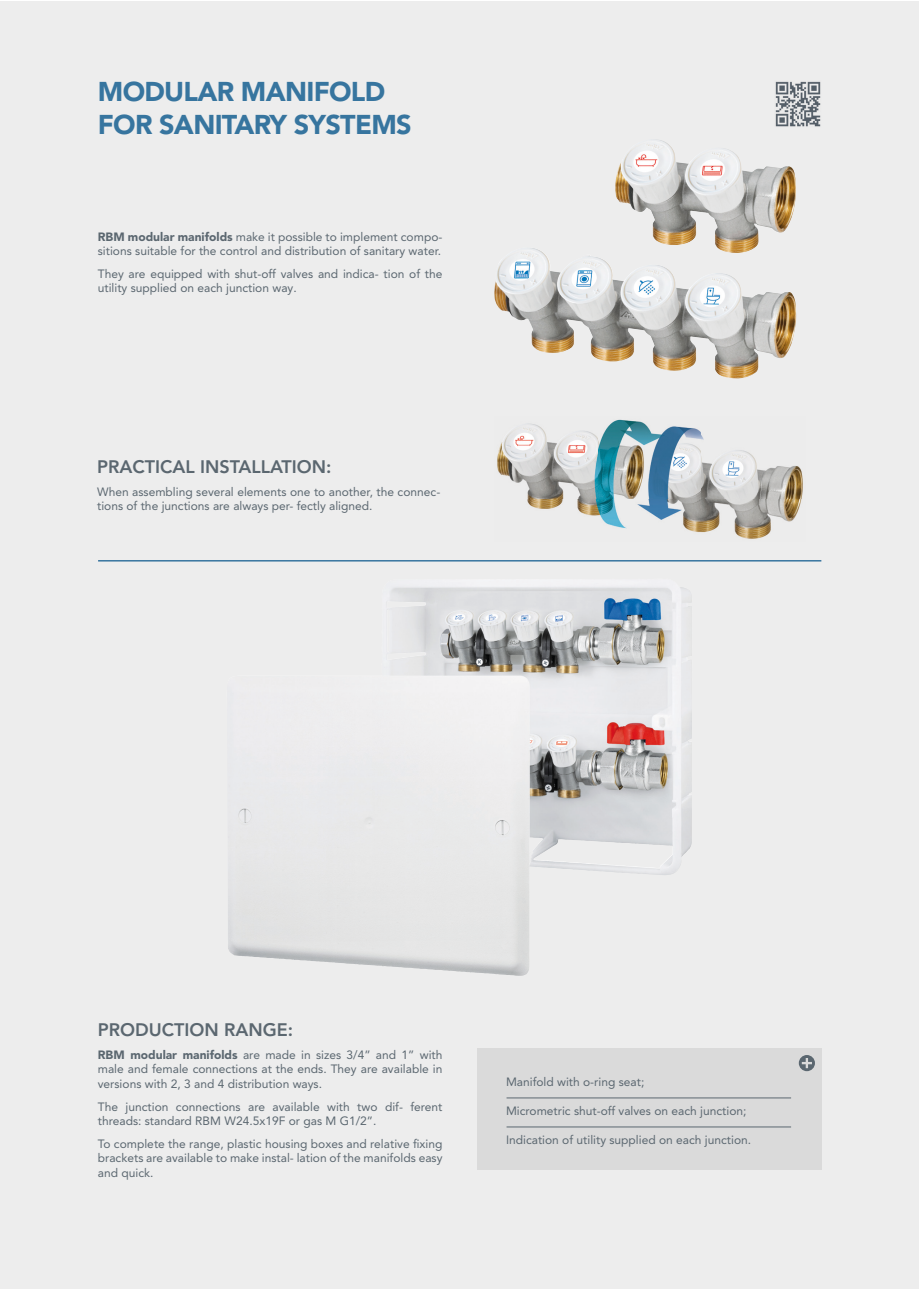
<style>
.page{position:relative;width:919px;height:1289px;background:#fff}
.page>*{position:absolute;margin:0;border:0;box-sizing:border-box;transform-origin:0 0}
.t1{font:900 27px/32.4px "Avenir LT Pro";letter-spacing:-.025em;color:#37759f}
.t2{font:800 18px "Avenir LT Pro";color:#5b6770}
.t3{font:12px/14.4px "Avenir LT Pro";color:#5b6770}
.s1{font-weight:900}
</style>
<div class="page">
<div style="left:0;top:1px;width:918px;height:1287px;background:#ededed"></div>
<img style="left:494px;top:140px;width:302px;height:190px">
<img style="left:228px;top:588px;width:428px;height:355px">
<img style="left:497px;top:419px;width:306px;height:120px">
<hr style="left:98px;top:560px;width:723px;height:1px;background:#37759f">
<div style="left:477px;top:1048px;width:344px;height:121px;background:#dadada"></div>
<svg style="left:798px;top:1054px;width:16px;height:17px"></svg>
<svg style="left:801px;top:1057px;width:10px;height:11px"></svg>
<hr style="left:506px;top:1097px;width:285px;height:1px;background:#5b6770">
<hr style="left:506px;top:1126px;width:285px;height:1px;background:#5b6770">
<img style="left:775px;top:81px;width:46px;height:46px">
<h1 class="t1" style="left:98px;top:76px;width:315px">MODULAR MANIFOLD<br>FOR SANITARY SYSTEMS</h1>
<p class="t3" style="left:98px;top:229px;width:346px"><span class="s1">RBM modular manifolds</span> make it possible to implement compo&shy;sitions suitable for the control and distribution of sanitary water.</p>
<p class="t3" style="left:98px;top:266px;width:346px">They are equipped with shut-off valves and indica- tion of the utility supplied on each junction way.</p>
<h2 class="t2" style="left:97px;top:456px;width:236px">PRACTICAL INSTALLATION:</h2>
<p class="t3" style="left:97px;top:484px;width:344px">When assembling several elements one to another, the connec&shy;tions of the junctions are always per- fectly aligned.</p>
<h2 class="t2" style="left:98px;top:1019px;width:197px">PRODUCTION RANGE:</h2>
<p class="t3" style="left:98px;top:1047px;width:346px;text-align:justify"><span class="s1">RBM modular manifolds</span> are made in sizes 3/4” and 1” with male and female connections at the ends. They are available in versions with 2, 3 and 4 distribution ways.</p>
<p class="t3" style="left:98px;top:1099px;width:346px">The junction connections are available with two dif- ferent threads: standard RBM W24.5x19F or gas M G1/2”.</p>
<p class="t3" style="left:98px;top:1136px;width:346px;text-align:justify">To complete the range, plastic housing boxes and relative fixing brackets are available to make instal- lation of the manifolds easy and quick.</p>
<p class="t3" style="left:506px;top:1074px;width:140px">Manifold with o-ring seat;</p>
<p class="t3" style="left:506px;top:1103px;width:242px">Micrometric shut-off valves on each junction;</p>
<p class="t3" style="left:506px;top:1132px;width:247px">Indication of utility supplied on each junction.</p>
</div>
